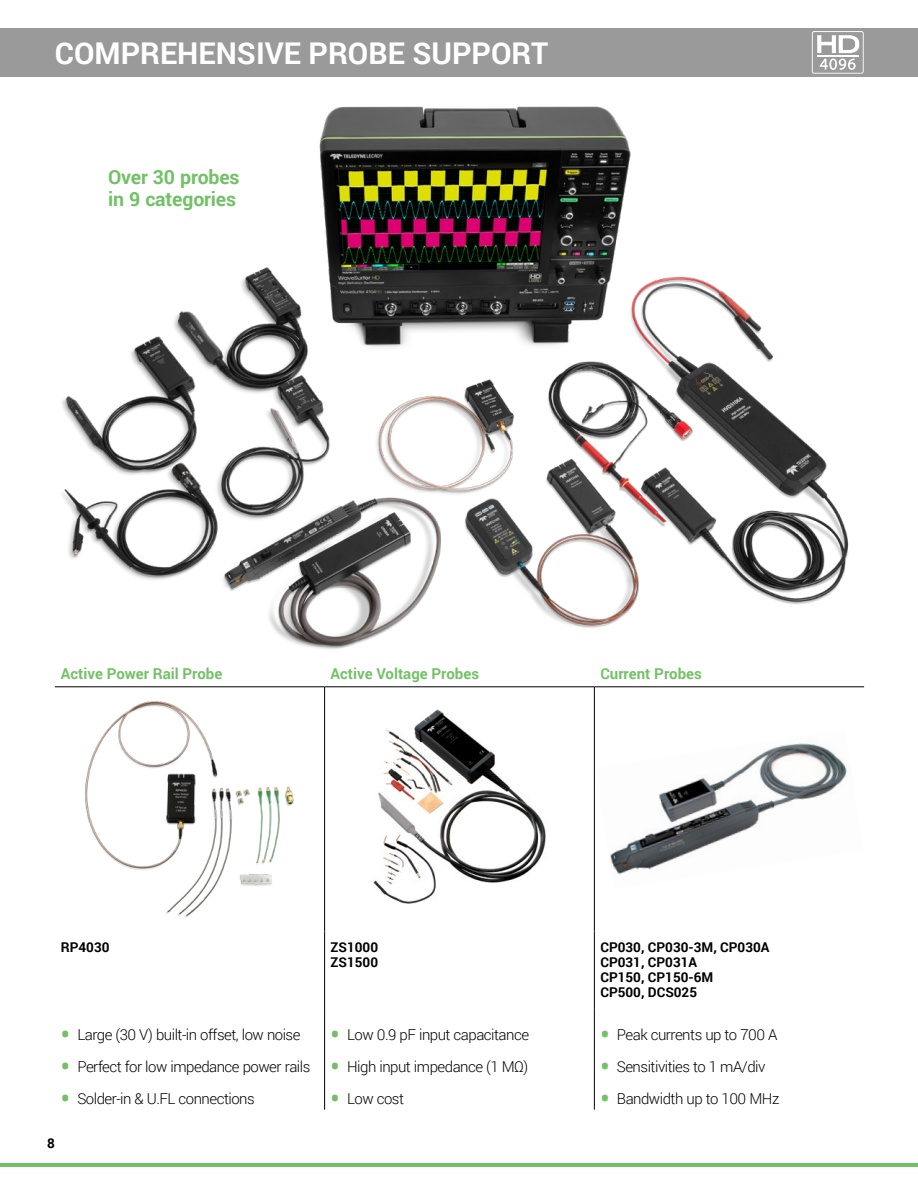
<style>
.page{position:relative;width:918px;height:1188px;background:#fff}
.page>*{position:absolute;margin:0;border:0;box-sizing:border-box;transform-origin:0 0}
.t1{font:700 30px "Roboto";color:#fff}
.t2{font:700 19.5px/22.5px "Roboto";letter-spacing:-.005em;color:#73c167}
.t3{font:300 15px "Roboto";letter-spacing:-.03em;color:#000}
.t4{font:700 15px "Roboto";color:#73c167}
.t5{font:700 13.5px/15px "Roboto";color:#000}
.s1{font-weight:900;font-size:24px;color:#73c167}
</style>
<div class="page">
<div style="left:0;top:28px;width:918px;height:49px;background:#9a9a9a"></div>
<hr style="left:0;top:1163px;width:918px;height:3px;background:#73c167">
<svg style="left:812px;top:31px;width:52px;height:17px"></svg>
<img style="left:54px;top:48px;width:811px;height:653px">
<hr style="left:324px;top:687px;width:1px;height:245px;background:#000">
<hr style="left:594px;top:687px;width:1px;height:245px;background:#000">
<hr style="left:324px;top:932px;width:1px;height:77px;background:#000">
<hr style="left:594px;top:932px;width:1px;height:77px;background:#000">
<hr style="left:324px;top:1009px;width:1px;height:101px;background:#000">
<hr style="left:594px;top:1009px;width:1px;height:101px;background:#000">
<hr style="left:55px;top:687px;width:270px;height:1px;background:#000">
<hr style="left:325px;top:687px;width:269px;height:1px;background:#000">
<hr style="left:594px;top:687px;width:270px;height:1px;background:#000">
<img style="left:79px;top:695px;width:222px;height:223px">
<img style="left:370px;top:698px;width:179px;height:206px">
<img style="left:609px;top:743px;width:238px;height:132px">
<h1 class="t1" style="left:55px;top:32px;width:495px">COMPREHENSIVE PROBE SUPPORT</h1>
<h2 class="t2" style="left:108px;top:165px;width:133px">Over 30 probes in 9 categories</h2>
<p class="t4" style="left:61px;top:663px;width:163px">Active Power Rail Probe</p>
<p class="t4" style="left:331px;top:663px;width:150px">Active Voltage Probes</p>
<p class="t4" style="left:600px;top:663px;width:103px">Current Probes</p>
<p class="t5" style="left:61px;top:939px;width:50px">RP4030</p>
<p class="t5" style="left:331px;top:939px;width:49px">ZS1000<br>ZS1500</p>
<p class="t5" style="left:600px;top:939px;width:171px">CP030, CP030-3M, CP030A<br>CP031, CP031A<br>CP150, CP150-6M<br>CP500, DCS025</p>
<p class="t3" style="left:61px;top:1024px;width:241px"><span class="s1">•</span> Large (30 V) built-in offset, low noise</p>
<p class="t3" style="left:61px;top:1056px;width:251px"><span class="s1">•</span> Perfect for low impedance power rails</p>
<p class="t3" style="left:61px;top:1088px;width:195px"><span class="s1">•</span> Solder-in &amp; U.FL connections</p>
<p class="t3" style="left:331px;top:1024px;width:200px"><span class="s1">•</span> Low 0.9 pF input capacitance</p>
<p class="t3" style="left:331px;top:1056px;width:199px"><span class="s1">•</span> High input impedance (1 MΩ)</p>
<p class="t3" style="left:331px;top:1088px;width:75px"><span class="s1">•</span> Low cost</p>
<p class="t3" style="left:600px;top:1024px;width:179px"><span class="s1">•</span> Peak currents up to 700 A</p>
<p class="t3" style="left:600px;top:1056px;width:167px"><span class="s1">•</span> Sensitivities to 1 mA/div</p>
<p class="t3" style="left:600px;top:1088px;width:181px"><span class="s1">•</span> Bandwidth up to 100 MHz</p>
<p class="t5" style="left:47px;top:1135px;width:9px">8</p>
</div>
